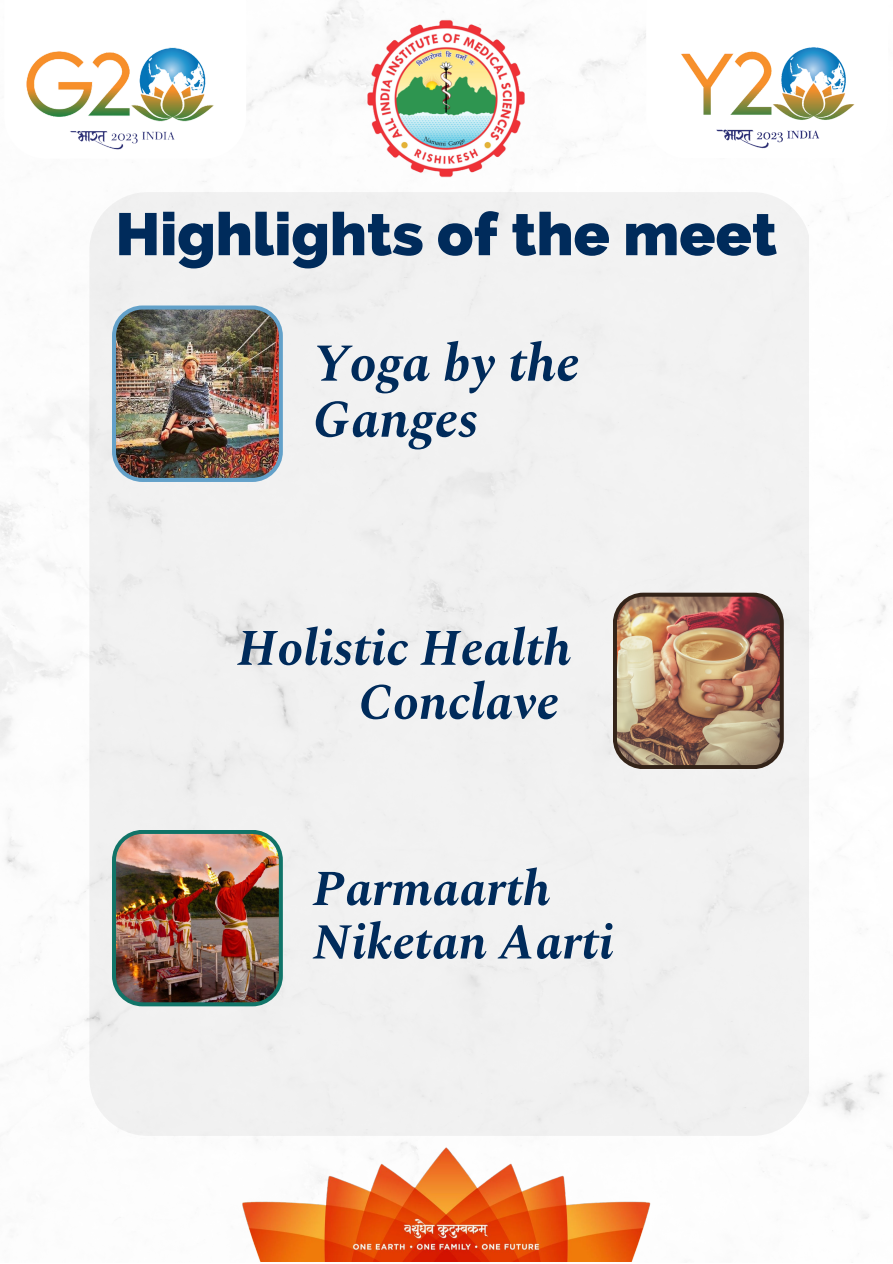
<style>
.page{position:relative;width:893px;height:1264px;background:#fff}
.page>*{position:absolute;margin:0;border:0;box-sizing:border-box;transform-origin:0 0}
.t1{font:800 59.55px "Raleway";color:#002b5b}
.t2{font:italic 700 53.1px/56.1px "Spectral";color:#002b5b}
.t3{font:italic 700 51.15px/54px "Spectral";color:#002b5b;text-align:right}
.t4{font:italic 700 50.1px/53.4px "Spectral";color:#002b5b}
</style>
<div class="page">
<img style="left:0;top:0;width:892px;height:1262px">
<img style="left:215px;top:1135px;width:462px;height:126px">
<div style="left:89px;top:192px;width:720px;height:943px;background:#f1f1f1"></div>
<img style="left:112px;top:305px;width:171px;height:177px">
<img style="left:613px;top:592px;width:170px;height:177px">
<img style="left:112px;top:830px;width:171px;height:176px">
<img style="left:366px;top:13px;width:160px;height:173px">
<div style="left:646px;top:0;width:242px;height:158px;background:#fff"></div>
<img style="left:681px;top:47px;width:174px;height:102px">
<svg style="left:4px;top:0;width:242px;height:159px"></svg>
<img style="left:13px;top:41px;width:225px;height:117px">
<p class="t1" style="left:116px;top:199px;width:663px">Highlights of the meet</p>
<p class="t2" style="left:313px;top:337px;width:267px">Yoga by the<br>Ganges</p>
<p class="t3" style="left:238px;top:622px;width:335px">Holistic Health<br>Conclave</p>
<p class="t4" style="left:313px;top:863px;width:302px">Parmaarth<br>Niketan Aarti</p>
</div>
